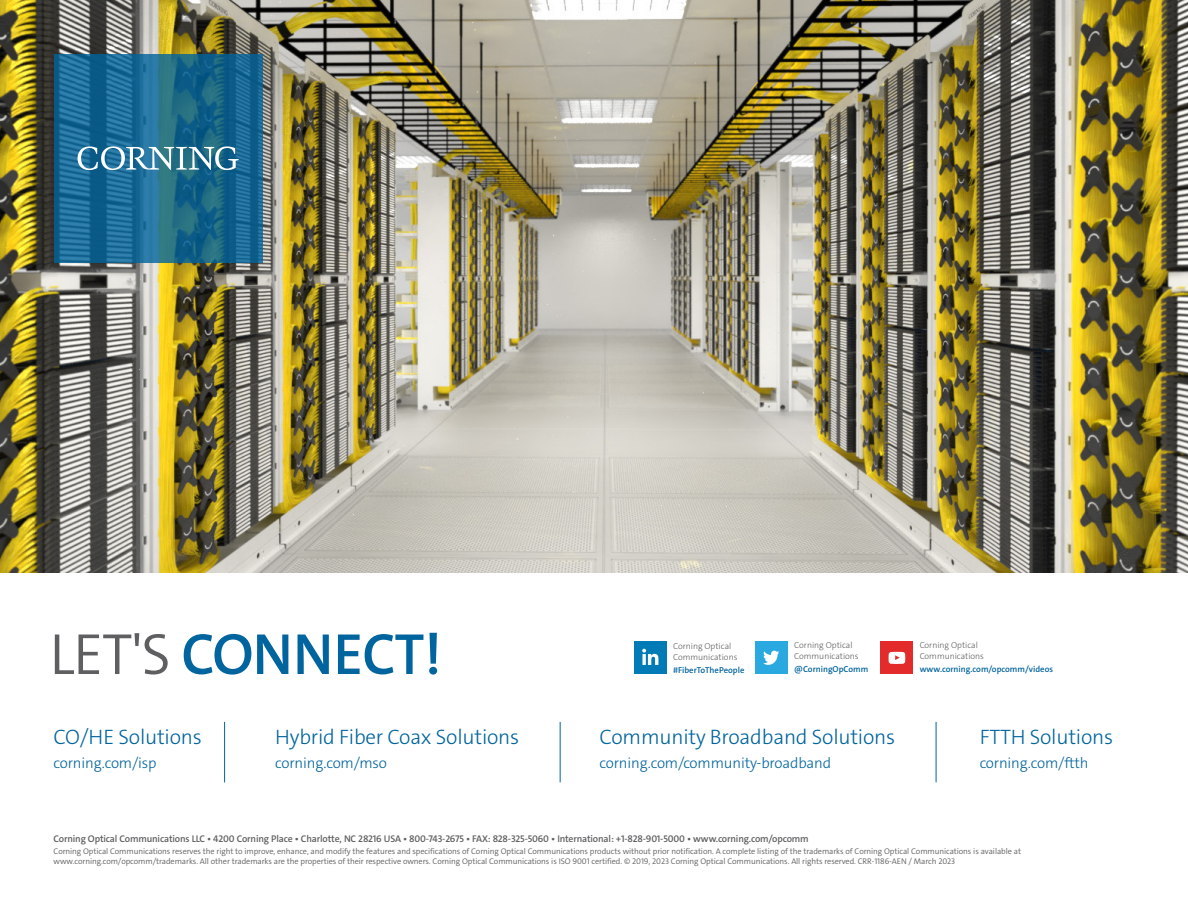
<style>
.page{position:relative;width:1188px;height:918px;background:#fff}
.page>*{position:absolute;margin:0;border:0;box-sizing:border-box;transform-origin:0 0}
.t1{font:600 58.5px "The Sans C4 s";letter-spacing:-.02em;color:#00649e}
.t2{font:300 21px "The Sans C4 s";letter-spacing:-.01em;color:#00649e}
.t3{font:300 15px "The Sans C4 s";letter-spacing:-.01em;color:#00649e}
.t4{font:600 9.75px "The Sans C4 s";letter-spacing:-.015em;color:#5f5f62}
.t5{font:300 8.7px "The Sans C4 s";color:#5f5f62}
.t6{font:600 8.7px "The Sans C4 s";color:#00649e}
.t7{font:300 8.25px/9.9px "The Sans C4 s";letter-spacing:-.01em;color:#5f5f62}
.s1{font-weight:300;color:#5f5f62}
</style>
<div class="page">
<img style="left:0;top:0;width:1188px;height:572px">
<svg style="left:54px;top:54px;width:208px;height:208px;background:#1a6991"></svg>
<svg style="left:77px;top:146px;width:162px;height:24px"></svg>
<div style="left:634px;top:642px;width:33px;height:32px;background:#007bb5"></div>
<svg style="left:642px;top:649px;width:16px;height:16px"></svg>
<div style="left:755px;top:642px;width:33px;height:32px;background:#2aa9e0"></div>
<svg style="left:763px;top:651px;width:16px;height:14px"></svg>
<div style="left:881px;top:642px;width:32px;height:32px;background:#e32b2b"></div>
<svg style="left:889px;top:652px;width:16px;height:12px"></svg>
<hr style="left:224px;top:722px;width:1px;height:60px;background:#00649e">
<hr style="left:560px;top:722px;width:1px;height:60px;background:#00649e">
<hr style="left:936px;top:722px;width:1px;height:60px;background:#00649e">
<p class="t1" style="left:50px;top:617px;width:394px"><span class="s1">LET'S</span> CONNECT!</p>
<p class="t5" style="left:673px;top:641px;width:60px">Corning Optical</p>
<p class="t5" style="left:673px;top:651px;width:66px">Communications</p>
<p class="t6" style="left:673px;top:664px;width:73px">#FiberToThePeople</p>
<p class="t5" style="left:794px;top:640px;width:60px">Corning Optical</p>
<p class="t5" style="left:794px;top:651px;width:66px">Communications</p>
<p class="t6" style="left:794px;top:664px;width:76px">@CorningOpComm</p>
<p class="t2" style="left:54px;top:723px;width:150px">CO/HE Solutions</p>
<p class="t3" style="left:54px;top:753px;width:105px">corning.com/isp</p>
<p class="t2" style="left:275px;top:723px;width:246px">Hybrid Fiber Coax Solutions</p>
<p class="t3" style="left:275px;top:753px;width:113px">corning.com/mso</p>
<p class="t2" style="left:600px;top:723px;width:297px">Community Broadband Solutions</p>
<p class="t3" style="left:600px;top:753px;width:233px">corning.com/community-broadband</p>
<p class="t5" style="left:920px;top:640px;width:60px">Corning Optical</p>
<p class="t5" style="left:920px;top:651px;width:66px">Communications</p>
<p class="t6" style="left:920px;top:664px;width:135px">www.corning.com/opcomm/videos</p>
<p class="t2" style="left:980px;top:723px;width:135px">FTTH Solutions</p>
<p class="t3" style="left:980px;top:753px;width:110px">corning.com/ftth</p>
<p class="t4" style="left:54px;top:832px;width:757px">Corning Optical Communications LLC • 4200 Corning Place • Charlotte, NC 28216 USA • 800-743-2675 • FAX: 828-325-5060 • International: +1-828-901-5000 • www.corning.com/opcomm</p>
<p class="t7" style="left:54px;top:846px;width:969px">Corning Optical Communications reserves the right to improve, enhance, and modify the features and specifications of Corning Optical Communications products without prior notification. A complete listing of the trademarks of Corning Optical Communications is available at www.corning.com/opcomm/trademarks. All other trademarks are the properties of their respective owners. Corning Optical Communications is ISO 9001 certified. © 2019, 2023 Corning Optical Communications. All rights reserved. CRR-1186-AEN / March 2023</p>
</div>
